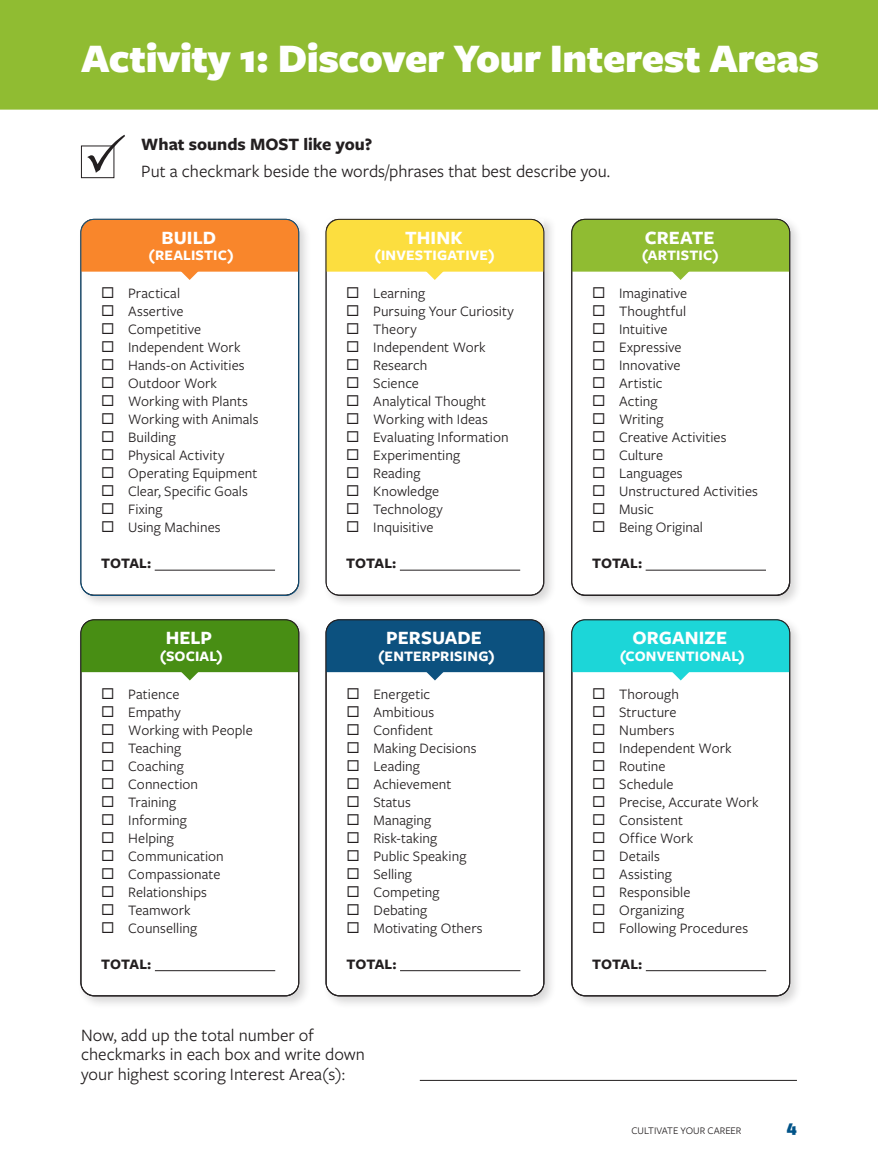
<style>
.page{position:relative;width:878px;height:1161px;background:#fff}
.page>*{position:absolute;margin:0;border:0;box-sizing:border-box;transform-origin:0 0}
._70_Header_white_Bebas_Neue{font:900 42px "Freight Sans Pro";letter-spacing:-.01em;color:#fff}
.t1{font:700 19.5px "Freight Sans Pro";letter-spacing:.005em;color:#fff}
._30_Content_gray_Titillium_Web{font:18px/19.5px "Freight Sans Pro";color:#231f20}
._30_Content_gray_Titillium_Web-2{font:700 18px "Freight Sans Pro";color:#231f20}
.t2{font:900 16.5px "Unit Slab Pro";color:#015388}
.t3{font:15px "Freight Sans Pro";letter-spacing:.005em;color:#231f20}
.t4{font:700 15px "Freight Sans Pro";letter-spacing:.01em;color:#fff}
.t5{font:700 15px "Freight Sans Pro";color:#231f20}
.t6{font:10.5px "Freight Sans Pro";color:#231f20}
</style>
<div class="page">
<div style="left:0;top:0;width:878px;height:110px;background:#90bc32"></div>
<div style="left:81px;top:146px;width:33px;height:32px;border:1px solid #231f20"></div>
<svg style="left:87px;top:135px;width:38px;height:38px"></svg>
<hr style="left:420px;top:1080px;width:376px;height:1px;background:#231f20">
<div style="left:77px;top:216px;width:235px;height:393px;background:#231f20;opacity:.18"></div>
<div style="left:81px;top:219px;width:225px;height:376px;background:#231f20;opacity:.18"></div>
<svg style="left:81px;top:219px;width:218px;height:376px"></svg>
<svg style="left:81px;top:219px;width:217px;height:61px"></svg>
<div style="left:81px;top:219px;width:218px;height:377px;border:1px solid #0c517f;border-radius:13px"></div>
<div style="left:322px;top:216px;width:235px;height:392px;background:#231f20;opacity:.18"></div>
<svg style="left:326px;top:280px;width:217px;height:315px"></svg>
<svg style="left:326px;top:219px;width:217px;height:61px"></svg>
<div style="left:326px;top:219px;width:218px;height:377px;border:1px solid #231f20;border-radius:13px"></div>
<div style="left:568px;top:216px;width:234px;height:393px;background:#231f20;opacity:.18"></div>
<svg style="left:571px;top:280px;width:218px;height:315px"></svg>
<svg style="left:571px;top:219px;width:218px;height:61px"></svg>
<div style="left:571px;top:219px;width:218px;height:377px;border:1px solid #231f20;border-radius:13px"></div>
<div style="left:77px;top:616px;width:235px;height:393px;background:#231f20;opacity:.18"></div>
<svg style="left:81px;top:680px;width:218px;height:316px"></svg>
<svg style="left:81px;top:620px;width:218px;height:60px"></svg>
<div style="left:81px;top:620px;width:218px;height:376px;border:1px solid #231f20;border-radius:13px"></div>
<div style="left:322px;top:616px;width:235px;height:393px;background:#231f20;opacity:.18"></div>
<svg style="left:326px;top:680px;width:218px;height:316px"></svg>
<svg style="left:326px;top:620px;width:218px;height:60px"></svg>
<div style="left:326px;top:620px;width:218px;height:376px;border:1px solid #231f20;border-radius:13px"></div>
<div style="left:568px;top:616px;width:234px;height:393px;background:#231f20;opacity:.18"></div>
<svg style="left:571px;top:680px;width:218px;height:316px"></svg>
<svg style="left:571px;top:620px;width:218px;height:60px"></svg>
<div style="left:571px;top:620px;width:218px;height:376px;border:1px solid #231f20;border-radius:13px"></div>
<p class="_70_Header_white_Bebas_Neue" style="left:81px;top:29px;width:739px">Activity 1: Discover Your Interest Areas</p>
<p class="_30_Content_gray_Titillium_Web-2" style="left:141px;top:132px;width:232px">What sounds MOST like you?</p>
<p class="_30_Content_gray_Titillium_Web" style="left:141px;top:160px;width:470px">Put a checkmark beside the words/phrases that best describe you.</p>
<p class="t1" style="left:161px;top:224px;width:56px">BUILD</p>
<p class="t4" style="left:149px;top:245px;width:87px">(REALISTIC)</p>
<p class="t1" style="left:405px;top:224px;width:59px">THINK</p>
<p class="t4" style="left:374px;top:245px;width:122px">(INVESTIGATIVE)</p>
<p class="t1" style="left:645px;top:224px;width:71px">CREATE</p>
<p class="t4" style="left:642px;top:245px;width:79px">(ARTISTIC)</p>
<p class="t3" style="left:101px;top:283px;width:80px">◻ Practical</p>
<p class="t3" style="left:101px;top:301px;width:84px">◻ Assertive</p>
<p class="t3" style="left:101px;top:319px;width:102px">◻ Competitive</p>
<p class="t3" style="left:101px;top:337px;width:141px">◻ Independent Work</p>
<p class="t3" style="left:101px;top:355px;width:145px">◻ Hands-on Activities</p>
<p class="t3" style="left:101px;top:373px;width:117px">◻ Outdoor Work</p>
<p class="t3" style="left:101px;top:391px;width:148px">◻ Working with Plants</p>
<p class="t3" style="left:101px;top:409px;width:159px">◻ Working with Animals</p>
<p class="t3" style="left:101px;top:427px;width:76px">◻ Building</p>
<p class="t3" style="left:101px;top:445px;width:125px">◻ Physical Activity</p>
<p class="t3" style="left:101px;top:463px;width:158px">◻ Operating Equipment</p>
<p class="t3" style="left:101px;top:481px;width:148px">◻ Clear, Specific Goals</p>
<p class="t3" style="left:101px;top:499px;width:63px">◻ Fixing</p>
<p class="t3" style="left:101px;top:517px;width:121px">◻ Using Machines</p>
<p class="t5" style="left:101px;top:553px;width:52px">TOTAL:</p>
<p class="t1" style="left:166px;top:625px;width:48px">HELP</p>
<p class="t4" style="left:160px;top:646px;width:65px">(SOCIAL)</p>
<p class="t3" style="left:101px;top:684px;width:80px">◻ Patience</p>
<p class="t3" style="left:101px;top:702px;width:81px">◻ Empathy</p>
<p class="t3" style="left:101px;top:720px;width:153px">◻ Working with People</p>
<p class="t3" style="left:101px;top:738px;width:81px">◻ Teaching</p>
<p class="t3" style="left:101px;top:756px;width:84px">◻ Coaching</p>
<p class="t3" style="left:101px;top:774px;width:98px">◻ Connection</p>
<p class="t3" style="left:101px;top:792px;width:76px">◻ Training</p>
<p class="t3" style="left:101px;top:810px;width:87px">◻ Informing</p>
<p class="t3" style="left:101px;top:828px;width:74px">◻ Helping</p>
<p class="t3" style="left:101px;top:846px;width:124px">◻ Communication</p>
<p class="t3" style="left:101px;top:864px;width:121px">◻ Compassionate</p>
<p class="t3" style="left:101px;top:882px;width:107px">◻ Relationships</p>
<p class="t3" style="left:101px;top:900px;width:91px">◻ Teamwork</p>
<p class="t3" style="left:101px;top:918px;width:97px">◻ Counselling</p>
<p class="t5" style="left:101px;top:953px;width:52px">TOTAL:</p>
<p class="t3" style="left:346px;top:283px;width:80px">◻ Learning</p>
<p class="t3" style="left:346px;top:301px;width:169px">◻ Pursuing Your Curiosity</p>
<p class="t3" style="left:346px;top:319px;width:72px">◻ Theory</p>
<p class="t3" style="left:346px;top:337px;width:141px">◻ Independent Work</p>
<p class="t3" style="left:346px;top:355px;width:83px">◻ Research</p>
<p class="t3" style="left:346px;top:373px;width:74px">◻ Science</p>
<p class="t3" style="left:346px;top:391px;width:141px">◻ Analytical Thought</p>
<p class="t3" style="left:346px;top:409px;width:143px">◻ Working with Ideas</p>
<p class="t3" style="left:346px;top:427px;width:164px">◻ Evaluating Information</p>
<p class="t3" style="left:346px;top:445px;width:115px">◻ Experimenting</p>
<p class="t3" style="left:346px;top:463px;width:76px">◻ Reading</p>
<p class="t3" style="left:346px;top:481px;width:95px">◻ Knowledge</p>
<p class="t3" style="left:346px;top:499px;width:98px">◻ Technology</p>
<p class="t3" style="left:346px;top:517px;width:89px">◻ Inquisitive</p>
<p class="t5" style="left:346px;top:553px;width:52px">TOTAL:</p>
<p class="t1" style="left:386px;top:625px;width:97px">PERSUADE</p>
<p class="t4" style="left:378px;top:646px;width:118px">(ENTERPRISING)</p>
<p class="t3" style="left:346px;top:684px;width:85px">◻ Energetic</p>
<p class="t3" style="left:346px;top:702px;width:89px">◻ Ambitious</p>
<p class="t3" style="left:346px;top:720px;width:88px">◻ Confident</p>
<p class="t3" style="left:346px;top:738px;width:131px">◻ Making Decisions</p>
<p class="t3" style="left:346px;top:756px;width:75px">◻ Leading</p>
<p class="t3" style="left:346px;top:774px;width:106px">◻ Achievement</p>
<p class="t3" style="left:346px;top:792px;width:66px">◻ Status</p>
<p class="t3" style="left:346px;top:810px;width:86px">◻ Managing</p>
<p class="t3" style="left:346px;top:828px;width:92px">◻ Risk-taking</p>
<p class="t3" style="left:346px;top:846px;width:121px">◻ Public Speaking</p>
<p class="t3" style="left:346px;top:864px;width:67px">◻ Selling</p>
<p class="t3" style="left:346px;top:882px;width:95px">◻ Competing</p>
<p class="t3" style="left:346px;top:900px;width:82px">◻ Debating</p>
<p class="t3" style="left:346px;top:918px;width:138px">◻ Motivating Others</p>
<p class="t5" style="left:346px;top:953px;width:52px">TOTAL:</p>
<p class="_30_Content_gray_Titillium_Web" style="left:81px;top:1024px;width:285px">Now, add up the total number of checkmarks in each box and write down your highest scoring Interest Area(s):</p>
<p class="t3" style="left:592px;top:283px;width:97px">◻ Imaginative</p>
<p class="t3" style="left:592px;top:301px;width:96px">◻ Thoughtful</p>
<p class="t3" style="left:592px;top:319px;width:77px">◻ Intuitive</p>
<p class="t3" style="left:592px;top:337px;width:91px">◻ Expressive</p>
<p class="t3" style="left:592px;top:355px;width:90px">◻ Innovative</p>
<p class="t3" style="left:592px;top:373px;width:72px">◻ Artistic</p>
<p class="t3" style="left:592px;top:391px;width:67px">◻ Acting</p>
<p class="t3" style="left:592px;top:409px;width:73px">◻ Writing</p>
<p class="t3" style="left:592px;top:427px;width:136px">◻ Creative Activities</p>
<p class="t3" style="left:592px;top:445px;width:73px">◻ Culture</p>
<p class="t3" style="left:592px;top:463px;width:92px">◻ Languages</p>
<p class="t3" style="left:592px;top:481px;width:167px">◻ Unstructured Activities</p>
<p class="t3" style="left:592px;top:499px;width:63px">◻ Music</p>
<p class="t3" style="left:592px;top:517px;width:112px">◻ Being Original</p>
<p class="t5" style="left:592px;top:553px;width:52px">TOTAL:</p>
<p class="t1" style="left:632px;top:625px;width:96px">ORGANIZE</p>
<p class="t4" style="left:619px;top:646px;width:127px">(CONVENTIONAL)</p>
<p class="t3" style="left:592px;top:684px;width:88px">◻ Thorough</p>
<p class="t3" style="left:592px;top:702px;width:86px">◻ Structure</p>
<p class="t3" style="left:592px;top:720px;width:84px">◻ Numbers</p>
<p class="t3" style="left:592px;top:738px;width:141px">◻ Independent Work</p>
<p class="t3" style="left:592px;top:756px;width:75px">◻ Routine</p>
<p class="t3" style="left:592px;top:774px;width:83px">◻ Schedule</p>
<p class="t3" style="left:592px;top:792px;width:168px">◻ Precise, Accurate Work</p>
<p class="t3" style="left:592px;top:810px;width:92px">◻ Consistent</p>
<p class="t3" style="left:592px;top:828px;width:102px">◻ Office Work</p>
<p class="t3" style="left:592px;top:846px;width:69px">◻ Details</p>
<p class="t3" style="left:592px;top:864px;width:81px">◻ Assisting</p>
<p class="t3" style="left:592px;top:882px;width:100px">◻ Responsible</p>
<p class="t3" style="left:592px;top:900px;width:93px">◻ Organizing</p>
<p class="t3" style="left:592px;top:918px;width:157px">◻ Following Procedures</p>
<p class="t5" style="left:592px;top:953px;width:52px">TOTAL:</p>
<p class="t6" style="left:631px;top:1124px;width:112px">CULTIVATE YOUR CAREER</p>
<p class="t2" style="left:786px;top:1116px;width:12px">4</p>
</div>
